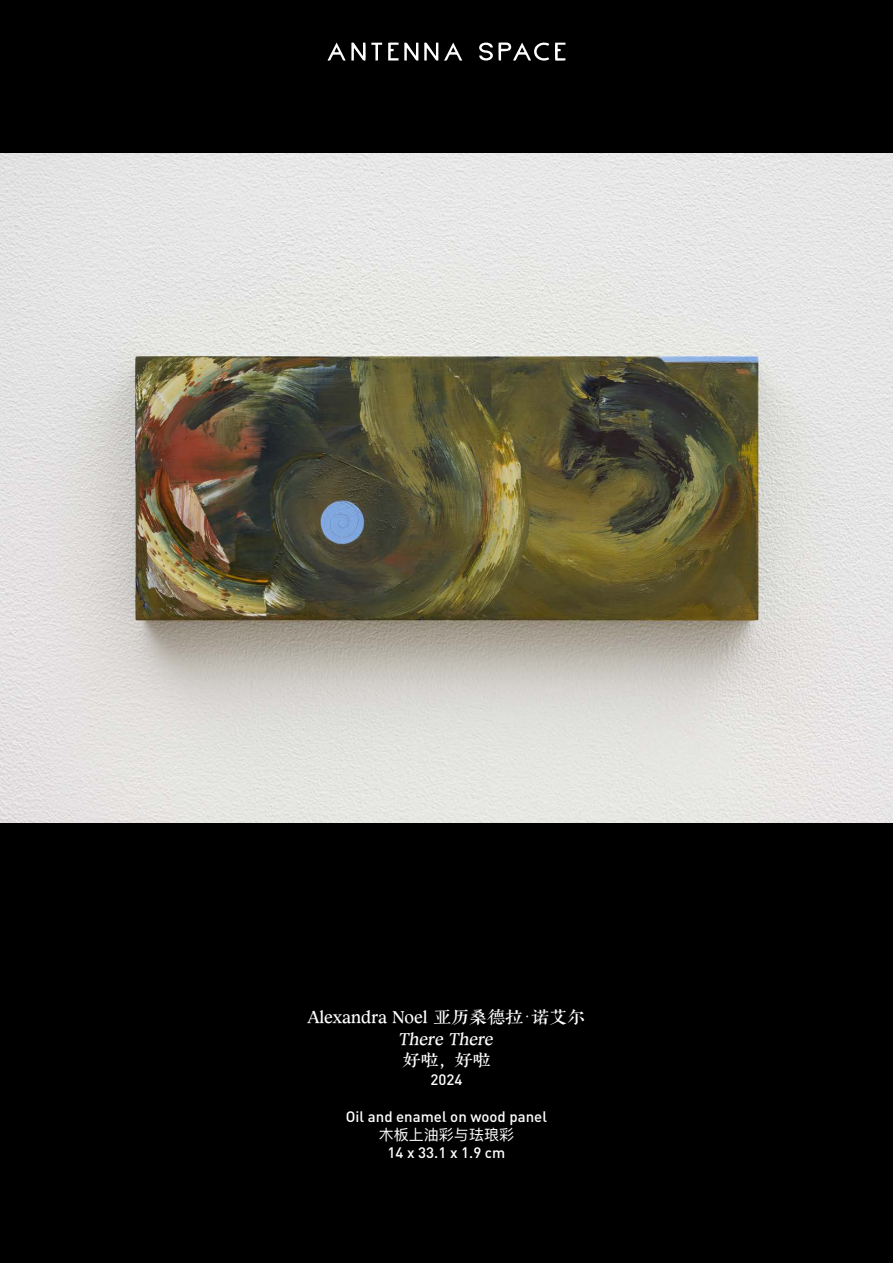
<style>
.page{position:relative;width:893px;height:1263px;background:#000}
.page>*{position:absolute;margin:0;border:0;box-sizing:border-box;transform-origin:0 0}
.t1{font:18px/21.6px "Aa Gu Dian Ke Ben Song";color:#fff;text-align:center}
.t2{font:500 15px "DIN";color:#fff}
.t3{font:15px "Ping Fang SC";color:#fff}
</style>
<div class="page">
<img style="left:0;top:153px;width:893px;height:670px">
<svg style="left:424px;top:42px;width:14px;height:19px"></svg>
<svg style="left:555px;top:43px;width:10px;height:18px"></svg>
<svg style="left:444px;top:43px;width:18px;height:18px"></svg>
<svg style="left:388px;top:42px;width:30px;height:19px"></svg>
<svg style="left:479px;top:42px;width:70px;height:19px"></svg>
<svg style="left:327px;top:42px;width:55px;height:19px"></svg>
<p class="t1" style="left:308px;top:1007px;width:279px">Alexandra Noel 亚历桑德拉·诺艾尔<br>There There<br>好啦，好啦</p>
<p class="t2" style="left:430px;top:1070px;width:33px">2024</p>
<p class="t2" style="left:346px;top:1106px;width:203px">Oil and enamel on wood panel</p>
<p class="t3" style="left:379px;top:1125px;width:136px">木板上油彩与珐琅彩</p>
<p class="t2" style="left:388px;top:1142px;width:119px">14 x 33.1 x 1.9 cm</p>
</div>
